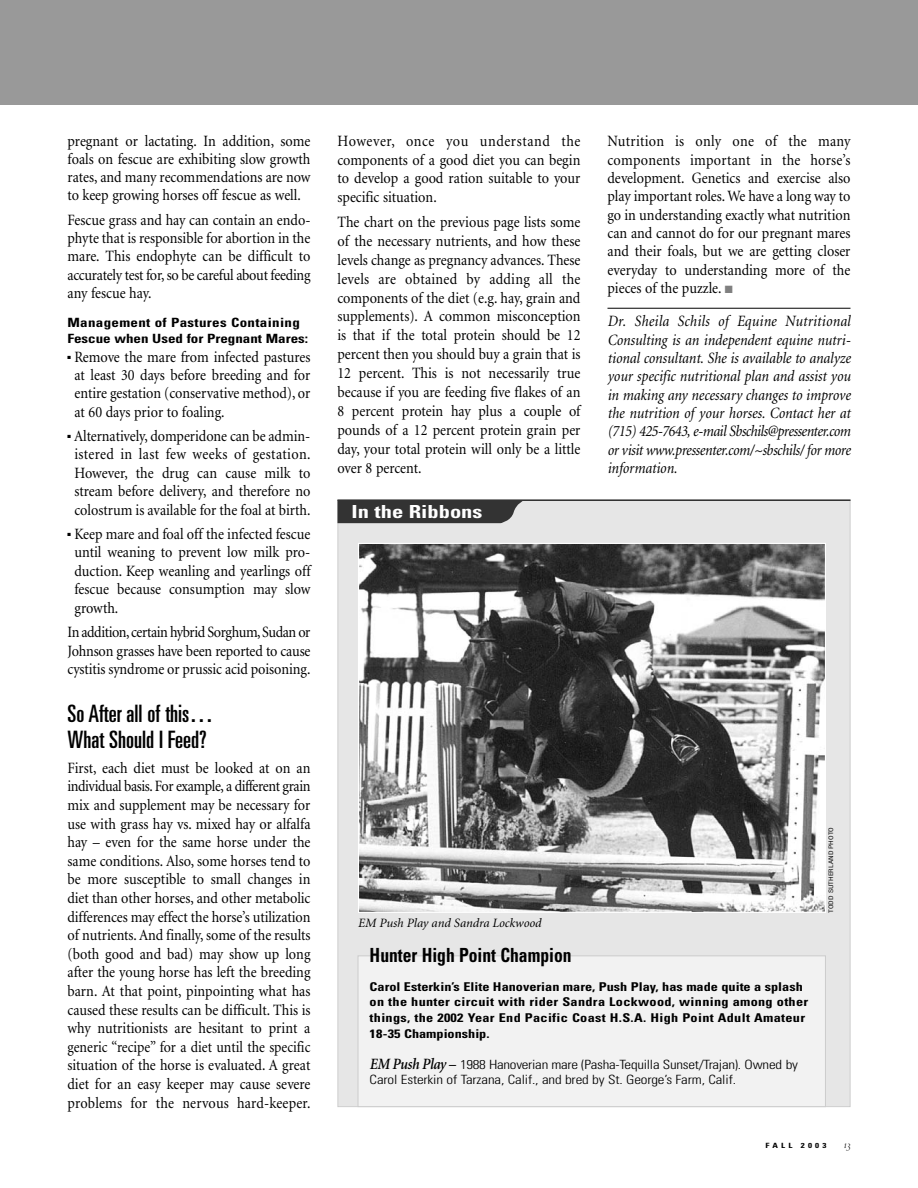
<style>
.page{position:relative;width:918px;height:1188px;background:#fff}
.page>*{position:absolute;margin:0;border:0;box-sizing:border-box;transform-origin:0 0}
.t1{font:ultra-condensed 24px/25.8px "Univers";color:#000}
.t2{font:700 condensed 19.5px "Univers";color:#000;scale:.9 1}
.t3{font:700 condensed 18px "Univers";color:#fff;scale:1.25 1}
.t4{font:15.75px/18.5px "Minion";color:#000;text-align:justify;scale:.9 1}
.t5{font:italic 15.75px/18.3px "Minion";letter-spacing:-.025em;color:#000;text-align:justify;scale:.9 1}
.t6{font:300 condensed 12.75px/15.8px "Univers";letter-spacing:-.01em;color:#000;scale:1.18 1}
.t7{font:700 condensed 12.75px/16.5px "Univers";letter-spacing:.02em;color:#000;scale:1.18 1}
.t8{font:italic 12.75px "Minion";color:#000}
.t9{font:700 condensed 12.15px/15.8px "Univers";letter-spacing:.02em;color:#000;scale:1.18 1}
.t10{font:700 condensed 7.2px "Univers";letter-spacing:.355em;color:#000;scale:1.25 1}
.t11{font:condensed 6px "Helvetica";color:#000;scale:1.25 1}
.s1{color:#808080}
.s2{font-family:"Minion";font-weight:600;font-style:italic;font-stretch:normal;font-size:15.75px}
</style>
<div class="page">
<div style="left:0;top:0;width:918px;height:105px;background:#999"></div>
<hr style="left:608px;top:308px;width:242px;height:1px;background:#000">
<div style="left:338px;top:500px;width:512px;height:606px;background:#e6e6e6"></div>
<div style="left:358px;top:956px;width:467px;height:150px;background:#f2f2f2"></div>
<div style="left:358px;top:955px;width:468px;height:152px;border:1px solid #ccc"></div>
<img style="left:360px;top:545px;width:464px;height:366px">
<hr style="left:338px;top:500px;width:512px;height:1px;background:#333">
<div style="left:338px;top:501px;width:185px;height:22px;background:#333"></div>
<p class="t4" style="left:68px;top:133px;width:272px;line-height:18px">pregnant or lactating. In addition, some foals on fescue are exhibiting slow growth rates, and many recommendations are now to keep growing horses off fescue as well.</p>
<p class="t4" style="left:68px;top:212px;width:272px">Fescue grass and hay can contain an endo&shy;phyte that is responsible for abortion in the mare. This endophyte can be difficult to accurately test for, so be careful about feeding any fescue hay.</p>
<p class="t7" style="left:68px;top:315px;width:206px">Management of Pastures Containing<br>Fescue when Used for Pregnant Mares:</p>
<p class="t4" style="left:74px;top:349px;width:264px;text-indent:-7px">■ Remove the mare from infected pastures at least 30 days before breeding and for entire gestation (conservative method), or at 60 days prior to foaling.</p>
<p class="t4" style="left:68px;top:428px;width:272px;text-align:center">■ Alternatively, domperidone can be admin&shy;istered in last few weeks of gestation.<br>However, the drug can cause milk to stream before delivery, and therefore no colostrum is available for the foal at birth.</p>
<p class="t4" style="left:74px;top:526px;width:264px;text-indent:-7px">■ Keep mare and foal off the infected fescue until weaning to prevent low milk pro&shy;duction. Keep weanling and yearlings off fescue because consumption may slow growth.</p>
<p class="t4" style="left:68px;top:624px;width:272px">In addition,certain hybrid Sorghum,Sudan or Johnson grasses have been reported to cause cystitis syndrome or prussic acid poisoning.</p>
<h1 class="t1" style="left:68px;top:703px;width:147px">So After all of this…<br>What Should I Feed?</h1>
<p class="t4" style="left:68px;top:760px;width:272px">First, each diet must be looked at on an individual basis. For example, a different grain mix and supplement may be necessary for use with grass hay vs. mixed hay or alfalfa hay – even for the same horse under the same conditions. Also, some horses tend to be more susceptible to small changes in diet than other horses, and other metabolic differences may effect the horse’s utilization of nutrients. And finally, some of the results (both good and bad) may show up long after the young horse has left the breeding barn. At that point, pinpointing what has caused these results can be difficult. This is why nutritionists are hesitant to print a generic “recipe” for a diet until the specific situation of the horse is evaluated. A great diet for an easy keeper may cause severe problems for the nervous hard-keeper.</p>
<p class="t4" style="left:337px;top:133px;width:272px">However, once you understand the components of a good diet you can begin to develop a good ration suitable to your specific situation.</p>
<p class="t4" style="left:337px;top:214px;width:272px;line-height:18.9px">The chart on the previous page lists some of the necessary nutrients, and how these levels change as pregnancy advances. These levels are obtained by adding all the components of the diet (e.g. hay, grain and supplements). A common misconception is that if the total protein should be 12 percent then you should buy a grain that is 12 percent. This is not necessarily true because if you are feeding five flakes of an 8 percent protein hay plus a couple of pounds of a 12 percent protein grain per day, your total protein will only be a little over 8 percent.</p>
<p class="t3" style="left:352px;top:505px;width:106px">In the Ribbons</p>
<p class="t4" style="left:607px;top:133px;width:272px">Nutrition is only one of the many components important in the horse’s development. Genetics and exercise also play important roles. We have a long way to go in understanding exactly what nutrition can and cannot do for our pregnant mares and their foals, but we are getting closer everyday to understanding more of the pieces of the puzzle. <span class="s1">■</span></p>
<p class="t5" style="left:608px;top:314px;width:272px">Dr. Sheila Schils of Equine Nutritional Consulting is an independent equine nutri&shy;tional consultant. She is available to analyze your specific nutritional plan and assist you in making any necessary changes to improve the nutrition of your horses. Contact her at (715) 425-7643, e-mail Sbschils@pressenter.com or visit www.pressenter.com/~sbschils/ for more information.</p>
<p class="t8" style="left:358px;top:918px;width:185px">EM Push Play and Sandra Lockwood</p>
<p class="t11" style="left:829px;top:913px;width:70px;rotate:-90deg">TODD SUTHERLAND PHOTO</p>
<p class="t2" style="left:370px;top:948px;width:226px">Hunter High Point Champion</p>
<p class="t9" style="left:370px;top:980px;width:373px">Carol Esterkin’s Elite Hanoverian mare, Push Play, has made quite a splash on the hunter circuit with rider Sandra Lockwood, winning among other things, the 2002 Year End Pacific Coast H.S.A. High Point Adult Amateur 18-35 Championship.</p>
<p class="t6" style="left:370px;top:1058px;width:365px"><span class="s2">EM Push Play –</span> 1988 Hanoverian mare (Pasha-Tequilla Sunset/Trajan). Owned by<br>Carol Esterkin of Tarzana, Calif., and bred by St. George’s Farm, Calif.</p>
<p class="t10" style="left:766px;top:1142px;width:50px">FALL 2003</p>
</div>
